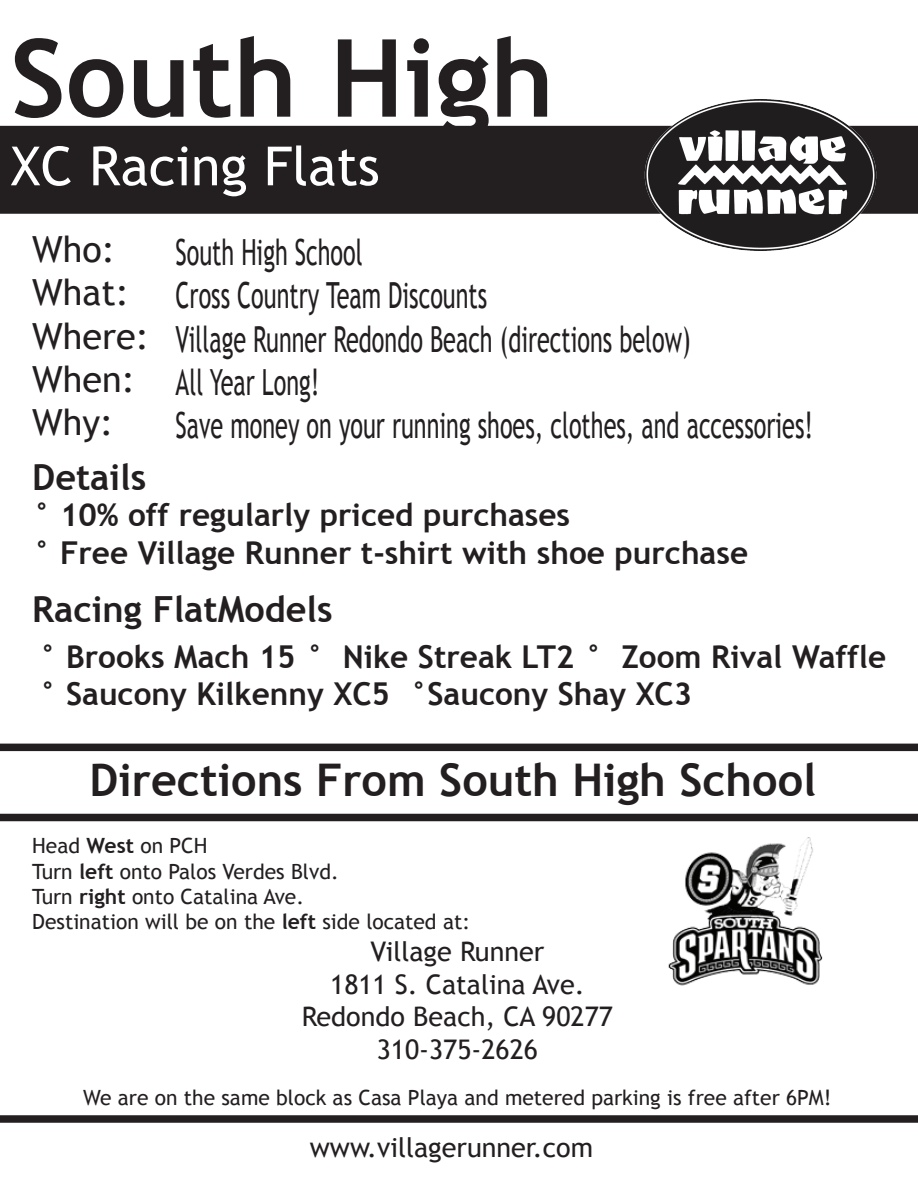
<style>
.page{position:relative;width:918px;height:1188px;background:#fff}
.page>*{position:absolute;margin:0;border:0;box-sizing:border-box;transform-origin:0 0}
.t1{font:700 108px "Trebuchet MS";color:#231f20}
.t2{font:54px "Trebuchet MS";color:#fff}
.t3{font:700 45px "Trebuchet MS";color:#231f20}
.t4{font:36px/43.2px "Trebuchet MS";color:#231f20;scale:.65 1}
.t5{font:36px/43.2px "Trebuchet MS";color:#231f20}
.t6{font:700 36px "Trebuchet MS";color:#231f20}
.t7{font:700 31.5px/37.8px "Trebuchet MS";color:#231f20}
.t8{font:27px/32.4px "Trebuchet MS";color:#231f20;text-align:center}
.t9{font:21px/25.2px "Trebuchet MS";color:#231f20}
.s1{font-weight:700}
</style>
<div class="page">
<div style="left:0;top:127px;width:918px;height:86px;background:#231f20"></div>
<div style="left:0;top:126px;width:918px;height:88px;border:2px solid #231f20"></div>
<img style="left:640px;top:99px;width:241px;height:152px">
<div style="left:0;top:744px;width:918px;height:7px;background:#231f20"></div>
<div style="left:0;top:814px;width:918px;height:7px;background:#231f20"></div>
<svg style="left:0;top:1115px;width:918px;height:8px;background:#302c2d"></svg>
<img style="left:668px;top:838px;width:155px;height:148px">
<h1 class="t1" style="left:10px;top:11px;width:545px">South High</h1>
<h2 class="t2" style="left:10px;top:134px;width:371px">XC Racing Flats</h2>
<h3 class="t5" style="left:32px;top:228px;width:118px">Who:<br>What:<br>Where:<br>When:<br>Why:</h3>
<h3 class="t4" style="left:176px;top:231px;width:982px">South High School<br>Cross Country Team Discounts<br>Village Runner Redondo Beach (directions below)<br>All Year Long!<br>Save money on your running shoes, clothes, and accessories!</h3>
<h3 class="t6" style="left:32px;top:454px;width:116px">Details</h3>
<h3 class="t7" style="left:32px;top:496px;width:717px">° 10% off regularly priced purchases<br>° Free Village Runner t-shirt with shoe purchase</h3>
<h3 class="t6" style="left:32px;top:587px;width:302px">Racing FlatModels</h3>
<h3 class="t7" style="left:38px;top:638px;width:850px">° Brooks Mach 15 ° Nike Streak LT2 ° Zoom Rival Waffle ° Saucony Kilkenny XC5 °Saucony Shay XC3</h3>
<h3 class="t3" style="left:90px;top:752px;width:728px">Directions From South High School</h3>
<p class="t9" style="left:32px;top:834px;width:439px">Head <span class="s1">West</span> on PCH<br>Turn <span class="s1">left</span> onto Palos Verdes Blvd.<br>Turn <span class="s1">right</span> onto Catalina Ave.<br>Destination will be on the <span class="s1">left</span> side located at:</p>
<p class="t8" style="left:302px;top:936px;width:313px">Village Runner<br>1811 S. Catalina Ave.<br>Redondo Beach, CA 90277<br>310-375-2626</p>
<p class="t9" style="left:83px;top:1086px;width:750px">We are on the same block as Casa Playa and metered parking is free after 6PM!</p>
<p class="t8" style="left:310px;top:1132px;width:285px">www.villagerunner.com</p>
</div>
